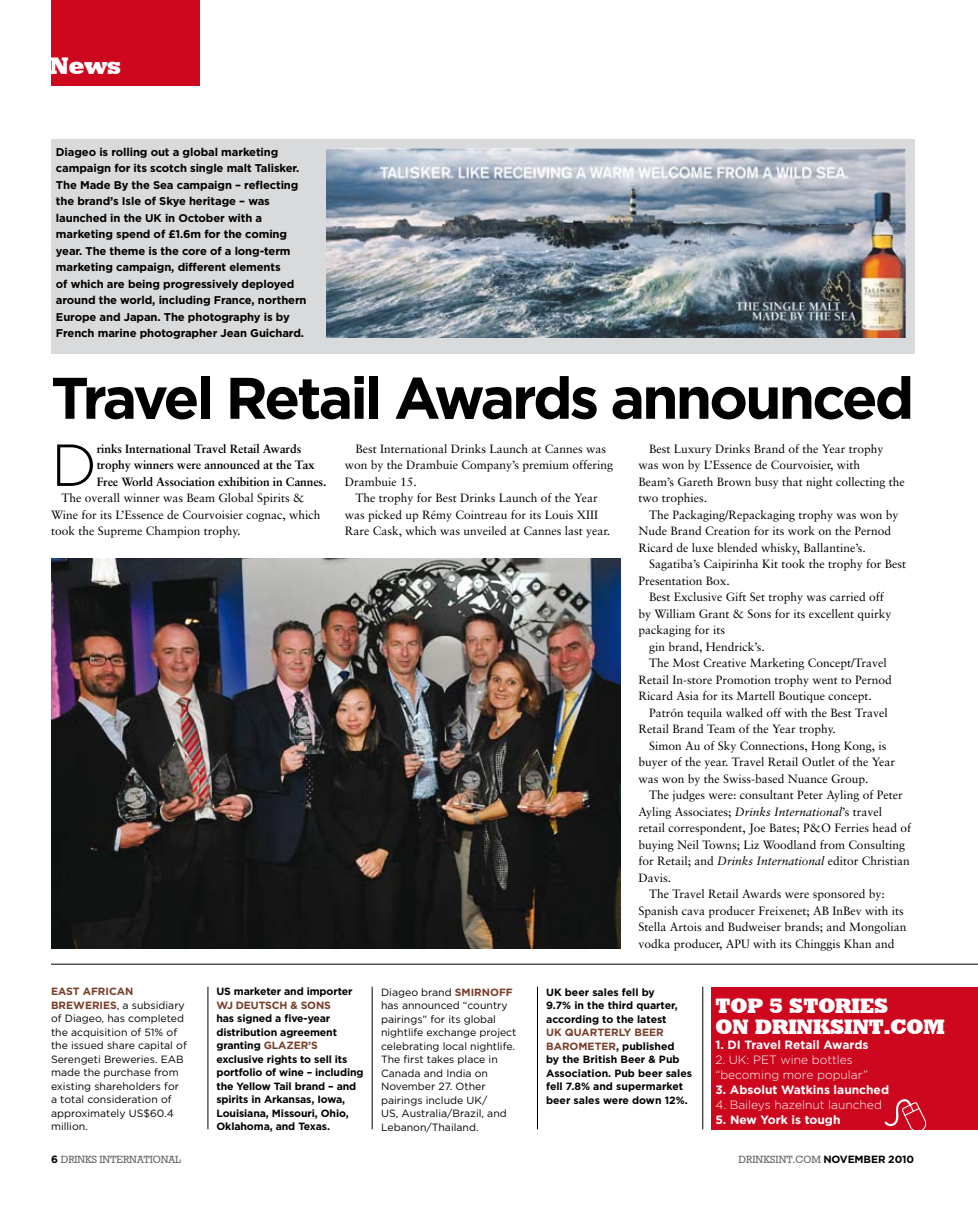
<style>
.page{position:relative;width:978px;height:1212px;background:#fff}
.page>*{position:absolute;margin:0;border:0;box-sizing:border-box;transform-origin:0 0}
.t1{font:300 59.1px "Gotham";color:#000}
.t2{font:700 58.5px "Gotham";letter-spacing:-.05em;color:#000}
.t3{font:24px "Geometric Slab 712 BT Extra Bold A";color:#fff}
.t4{font:21px/21px "Geometric Slab 712 BT Extra Bold A";color:#fff}
.t5{font:12px/16.5px "Sabon";color:#000}
.t6{font:700 12px/16.5px "Sabon";letter-spacing:-.01em;color:#000}
.t7{font:300 12px/15px "Gotham";color:#fff}
.t8{font:700 12px "Gotham";color:#fff}
.t9{font:700 11.25px/16.5px "Gotham";letter-spacing:-.01em;color:#000}
.t10{font:10.5px/13.5px "Gotham";color:#000}
.t11{font:700 10.5px/13.5px "Gotham";color:#000}
.t12{font:10.5px "Geometric Slab 712 BT Medium A";letter-spacing:-.01em;color:#646567}
.t13{font:700 10.5px "Gotham";letter-spacing:-.01em;color:#783e2a}
.s1{font-style:italic}
.s2{font-weight:700;color:#783e2a}
.s3{color:#783e2a}
.s4{font-family:"Gotham";font-weight:700;color:#000}
</style>
<div class="page">
<div style="left:51px;top:139px;width:863px;height:215px;background:#d9dadb"></div>
<div style="left:51px;top:0;width:148px;height:85px;background:#cd071e"></div>
<hr style="left:51px;top:964px;width:927px;height:1px;background:#000">
<hr style="left:208px;top:987px;width:1px;height:142px;background:#000">
<hr style="left:372px;top:987px;width:1px;height:142px;background:#000">
<hr style="left:537px;top:987px;width:1px;height:142px;background:#000">
<hr style="left:702px;top:987px;width:1px;height:142px;background:#000">
<div style="left:711px;top:987px;width:267px;height:142px;background:#cd071e"></div>
<img style="left:326px;top:148px;width:580px;height:190px">
<img style="left:51px;top:558px;width:569px;height:390px">
<svg style="left:879px;top:1129px;width:50px;height:1px"></svg>
<h3 class="t3" style="left:50px;top:51px;width:72px">NEWS</h3>
<p class="t9" style="left:56px;top:143px;width:252px">Diageo is rolling out a global marketing campaign for its scotch single malt Talisker.<br>The Made By the Sea campaign – reflecting the brand’s Isle of Skye heritage – was launched in the UK in October with a marketing spend of £1.6m for the coming year. The theme is the core of a long-term marketing campaign, different elements<br>of which are being progressively deployed around the world, including France, northern Europe and Japan. The photography is by French marine photographer Jean Guichard.</p>
<h2 class="t2" style="left:51px;top:364px;width:865px">Travel Retail Awards announced</h2>
<h1 class="t1" style="left:51px;top:433px;width:48px">D</h1>
<p class="t6" style="left:97px;top:440px;width:231px">rinks International Travel Retail Awards trophy winners were announced at the Tax<br>Free World Association exhibition in Cannes.</p>
<p class="t5" style="left:51px;top:490px;width:271px;text-indent:11px">The overall winner was Beam Global Spirits &amp;<br>Wine for its L’Essence de Courvoisier cognac, which took the Supreme Champion trophy.</p>
<p class="t5" style="left:345px;top:440px;width:270px;text-indent:11px">Best International Drinks Launch at Cannes was won by the Drambuie Company’s premium offering<br>Drambuie 15.</p>
<p class="t5" style="left:345px;top:490px;width:267px;text-indent:11px">The trophy for Best Drinks Launch of the Year was picked up Rémy Cointreau for its Louis XIII<br>Rare Cask, which was unveiled at Cannes last year.</p>
<p class="t5" style="left:638px;top:440px;width:268px;text-indent:11px">Best Luxury Drinks Brand of the Year trophy was won by L’Essence de Courvoisier, with<br>Beam’s Gareth Brown busy that night collecting the two trophies.</p>
<p class="t5" style="left:638px;top:506px;width:262px;text-indent:11px">The Packaging/Repackaging trophy was won by<br>Nude Brand Creation for its work on the Pernod<br>Ricard de luxe blended whisky, Ballantine’s.</p>
<p class="t5" style="left:649px;top:556px;width:259px">Sagatiba’s Caipirinha Kit took the trophy for Best</p>
<p class="t5" style="left:638px;top:572px;width:93px">Presentation Box.</p>
<p class="t5" style="left:649px;top:589px;width:236px">Best Exclusive Gift Set trophy was carried off</p>
<p class="t5" style="left:638px;top:605px;width:255px">by William Grant &amp; Sons for its excellent quirky</p>
<p class="t5" style="left:638px;top:622px;width:88px">packaging for its</p>
<p class="t5" style="left:649px;top:638px;width:117px">gin brand, Hendrick’s.</p>
<p class="t5" style="left:649px;top:655px;width:239px">The Most Creative Marketing Concept/Travel</p>
<p class="t5" style="left:638px;top:671px;width:255px">Retail In-store Promotion trophy went to Pernod</p>
<p class="t5" style="left:638px;top:688px;width:235px">Ricard Asia for its Martell Boutique concept.</p>
<p class="t5" style="left:649px;top:704px;width:240px">Patrón tequila walked off with the Best Travel</p>
<p class="t5" style="left:638px;top:721px;width:199px">Retail Brand Team of the Year trophy.</p>
<p class="t5" style="left:649px;top:737px;width:239px">Simon Au of Sky Connections, Hong Kong, is</p>
<p class="t5" style="left:638px;top:754px;width:258px">buyer of the year. Travel Retail Outlet of the Year</p>
<p class="t5" style="left:638px;top:770px;width:232px">was won by the Swiss-based Nuance Group.</p>
<p class="t5" style="left:649px;top:787px;width:255px">The judges were: consultant Peter Ayling of Peter</p>
<p class="t5" style="left:638px;top:803px;width:245px">Ayling Associates; <span class="s1">Drinks International</span>’s travel</p>
<p class="t5" style="left:638px;top:820px;width:274px">retail correspondent, Joe Bates; P&amp;O Ferries head of</p>
<p class="t5" style="left:638px;top:836px;width:268px">buying Neil Towns; Liz Woodland from Consulting</p>
<p class="t5" style="left:638px;top:853px;width:273px">for Retail; and <span class="s1">Drinks International</span> editor Christian</p>
<p class="t5" style="left:638px;top:869px;width:34px">Davis.</p>
<p class="t5" style="left:649px;top:886px;width:237px">The Travel Retail Awards were sponsored by:</p>
<p class="t5" style="left:638px;top:902px;width:267px">Spanish cava producer Freixenet; AB InBev with its</p>
<p class="t5" style="left:638px;top:919px;width:270px">Stella Artois and Budweiser brands; and Mongolian</p>
<p class="t5" style="left:638px;top:935px;width:258px">vodka producer, APU with its Chinggis Khan and</p>
<p class="t10" style="left:51px;top:985px;width:137px"><span class="s2">East African<br>Breweries</span>, a subsidiary of Diageo, has completed the acquisition of 51% of the issued share capital of<br>Serengeti Breweries. EAB made the purchase from existing shareholders for a total consideration of approximately US$60.4 million.</p>
<p class="t11" style="left:216px;top:985px;width:138px">US marketer and importer</p>
<p class="t13" style="left:216px;top:999px;width:116px">WJ Deutsch &amp; Sons</p>
<p class="t11" style="left:216px;top:1012px;width:149px">has signed a five-year distribution agreement granting <span class="s3">Glazer’s </span>exclusive rights to sell its portfolio of wine – including the Yellow Tail brand – and spirits in Arkansas, I owa,<br>Louisiana, Missouri, Ohio,<br>Oklahoma, and Texas.</p>
<p class="t12" style="left:51px;top:1152px;width:132px"><span class="s4">6</span> DRINKS INTERNATIONAL</p>
<p class="t10" style="left:381px;top:985px;width:137px">Diageo brand <span class="s2">Sm irnoff </span>has announced “country pairings” for its global nightlife exchange project celebrating local nightlife.<br>The first takes place in<br>Canada and India on<br>November 27. Other pairings include UK/<br>US, Australia/Brazil, and<br>Lebanon/Thailand.</p>
<p class="t11" style="left:546px;top:985px;width:133px">UK beer sales fell by<br>9.7% in the third quarter, according to the latest</p>
<p class="t11" style="left:546px;top:1025px;width:147px"><span class="s3">UK Quarterly Beer<br>Barometer</span>, published<br>by the British Beer &amp; Pub<br>Association. Pub beer sales fell 7.8% and supermarket beer sales were down 12%.</p>
<h3 class="t4" style="left:715px;top:995px;width:231px">TOP 5 STORIES<br>ON DRINKSINT.COM</h3>
<p class="t8" style="left:715px;top:1038px;width:155px">1. DI Travel Retail Awards</p>
<p class="t7" style="left:715px;top:1052px;width:154px">2. UK: PET wine bottles “becoming more popular”</p>
<p class="t8" style="left:715px;top:1083px;width:175px">3. Absolut Watkins launched</p>
<p class="t7" style="left:715px;top:1097px;width:168px">4. Baileys hazelnut launched</p>
<p class="t8" style="left:715px;top:1113px;width:127px">5. New York is tough</p>
<p class="t12" style="left:739px;top:1152px;width:118px">DRINKSINT.COM <span class="s4">novembe</span></p>
<p class="t11" style="left:878px;top:1152px;width:38px">r 2010</p>
</div>
